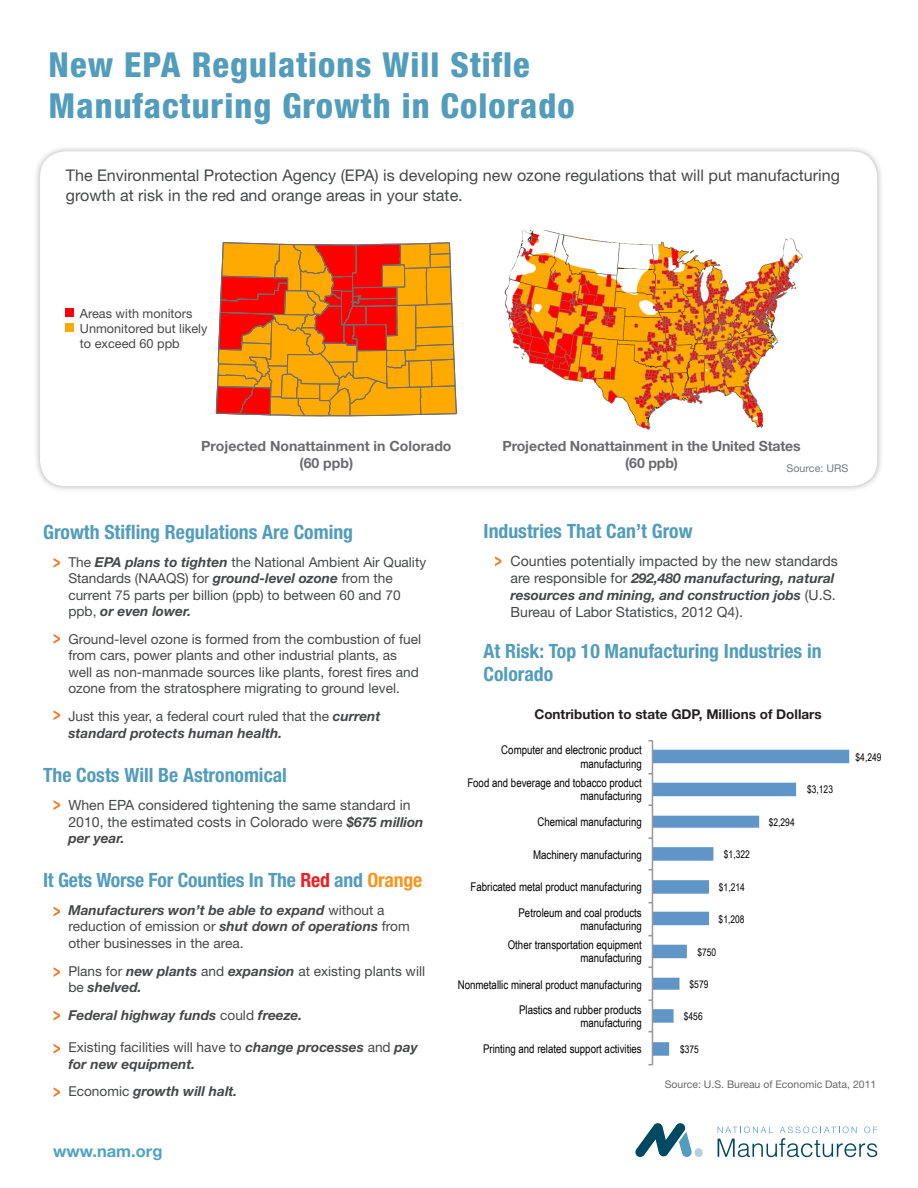
<style>
.page{position:relative;width:918px;height:1188px;background:#fff}
.page>*{position:absolute;margin:0;border:0;box-sizing:border-box;transform-origin:0 0}
.t1{font:800 condensed 34.5px/40.8px "Helvetica Neue";letter-spacing:.03em;color:#529cbc}
.t2{font:700 condensed 19.65px/23.7px "Helvetica Neue";color:#529cbc}
.t3{font:700 16.5px "Helvetica Neue";color:#4fa3c2}
.t4{font:16.05px/19.4px "Helvetica Neue";color:#464748}
.List_Paragraph{font:14.1px/17px "Helvetica Neue";color:#464748}
.t5{font:700 14.1px/17px "Helvetica Neue";letter-spacing:-.01em;color:#6b6b6e;text-align:center}
.List_Paragraph-2{font:13.65px/16.4px "Helvetica Neue";color:#464748}
.List_Paragraph-3{font:italic 700 13.65px/17px "Helvetica Neue";color:#464748}
.List_Paragraph-4{font:700 13.5px "Helvetica Neue";color:#231f20}
.t6{font:12.75px/15.1px "Helvetica Neue";color:#464748}
.t7{font:12px/13.5px "Arial Narrow";color:#000;text-align:right}
.t8{font:700 12px "Arial Narrow";color:#000}
.t9{font:10.65px "Helvetica Neue";color:#787a7d}
.t10{font:10.5px "Arial Narrow";color:#000}
.List_Paragraph-5{font:10.5px "Helvetica Neue";color:#67676a}
.t11{font:4.05px "Arial";letter-spacing:.005em;color:#000}
.t12{font:3.75px "Arial";letter-spacing:.005em;color:#000}
.s1{font-weight:700;font-style:italic}
.s2{font-weight:700;font-style:italic;font-size:13.65px}
.s3{color:#ee1f23}
.s4{color:#f7951d}
.s5{font-weight:400;font-style:normal}
.s6{font-weight:400;font-style:normal;font-size:14.1px}
</style>
<div class="page">
<svg style="left:54px;top:558px;width:6px;height:10px"></svg>
<div style="left:34px;top:145px;width:850px;height:348px;background:#231f20;opacity:.35"></div>
<div style="left:40px;top:151px;width:837px;height:335px;background:#fff;border-radius:25px"></div>
<img style="left:504px;top:230px;width:299px;height:200px">
<div style="left:66px;top:309px;width:8px;height:8px;background:#fe0000"></div>
<div style="left:66px;top:324px;width:8px;height:8px;background:#ffaa01"></div>
<svg style="left:54px;top:634px;width:6px;height:10px"></svg>
<svg style="left:54px;top:710px;width:6px;height:10px"></svg>
<svg style="left:54px;top:800px;width:6px;height:10px"></svg>
<svg style="left:54px;top:907px;width:6px;height:9px"></svg>
<svg style="left:54px;top:967px;width:6px;height:10px"></svg>
<svg style="left:54px;top:1011px;width:6px;height:10px"></svg>
<svg style="left:54px;top:1044px;width:6px;height:10px"></svg>
<svg style="left:495px;top:556px;width:6px;height:10px"></svg>
<svg style="left:718px;top:1127px;width:159px;height:30px"></svg>
<svg style="left:635px;top:1123px;width:68px;height:34px"></svg>
<svg style="left:54px;top:1087px;width:6px;height:10px"></svg>
<svg style="left:216px;top:242px;width:241px;height:174px;background:#ed7916"></svg>
<svg style="left:653px;top:750px;width:196px;height:306px"></svg>
<hr style="left:652px;top:741px;width:1px;height:324px;background:#979797">
<p class="t1" style="left:49px;top:44px;width:528px">New EPA Regulations Will Stifle<br>Manufacturing Growth in Colorado</p>
<p class="t4" style="left:66px;top:166px;width:776px">The Environmental Protection Agency (EPA) is developing new ozone regulations that will put manufacturing growth at risk in the red and orange areas in your state.</p>
<p class="t6" style="left:80px;top:306px;width:114px">Areas with monitors</p>
<p class="t6" style="left:80px;top:321px;width:129px">Unmonitored but likely to exceed 60 ppb</p>
<p class="t5" style="left:201px;top:437px;width:252px">Projected Nonattainment in Colorado (60 ppb)</p>
<p class="t11" style="left:269px;top:442px;width:142px">Some counties could be excluded and other included at the time of designation.</p>
<p class="t12" style="left:221px;top:450px;width:65px">Based on a 3-year period, 2010-2012.</p>
<p class="t5" style="left:503px;top:437px;width:300px">Projected Nonattainment in the United States (60 ppb)</p>
<p class="t9" style="left:787px;top:462px;width:63px">Source: URS</p>
<p class="t2" style="left:43px;top:520px;width:312px">Growth Stifling Regulations Are Coming</p>
<p class="List_Paragraph-2" style="left:68px;top:554px;width:359px">The <span class="s1">EPA plans to tighten</span> the National Ambient Air Quality Standards (NAAQS) for <span class="s1">ground-level ozone</span> from the current 75 parts per billion (ppb) to between 60 and 70 ppb, <span class="s1">or even lower.</span></p>
<p class="List_Paragraph-2" style="left:68px;top:631px;width:354px">Ground-level ozone is formed from the combustion of fuel from cars, power plants and other industrial plants, as well as non-manmade sources like plants, forest fires and ozone from the stratosphere migrating to ground level.</p>
<p class="List_Paragraph-2" style="left:68px;top:707px;width:314px;line-height:17px">Just this year, a federal court ruled that the <span class="s1">current standard protects human health.</span></p>
<p class="t2" style="left:43px;top:762px;width:245px">The Costs Will Be Astronomical</p>
<p class="List_Paragraph" style="left:68px;top:796px;width:357px">When EPA considered tightening the same standard in<br>2010, the estimated costs in Colorado were <span class="s2">$675 million</span></p>
<p class="List_Paragraph-3" style="left:68px;top:830px;width:58px">per year.</p>
<p class="t2" style="left:43px;top:868px;width:381px">It Gets Worse For Counties In The <span class="s3">Red</span> and <span class="s4">Orange</span></p>
<p class="List_Paragraph-2" style="left:68px;top:902px;width:343px"><span class="s1">Manufacturers won’t be able to expand</span> without a reduction of emission or <span class="s1">shut down of operations</span> from other businesses in the area.</p>
<p class="List_Paragraph-2" style="left:68px;top:962px;width:358px">Plans for <span class="s1">new plants</span> and <span class="s1">expansion</span> at existing plants will be <span class="s1">shelved.</span></p>
<p class="List_Paragraph-3" style="left:68px;top:1006px;width:235px">Federal highway funds <span class="s5">could</span> freeze.</p>
<p class="List_Paragraph-3" style="left:68px;top:1039px;width:351px;line-height:16.4px"><span class="s5">Existing facilities will have to</span> change processes <span class="s5">and</span> pay for new equipment.</p>
<p class="List_Paragraph-3" style="left:68px;top:1083px;width:171px"><span class="s5">Economic</span> growth will halt.</p>
<p class="t3" style="left:53px;top:1141px;width:111px">www.nam.org</p>
<p class="t2" style="left:484px;top:519px;width:211px">Industries That Can’t Grow</p>
<p class="List_Paragraph" style="left:511px;top:553px;width:329px">Counties potentially impacted by the new standards</p>
<p class="List_Paragraph-3" style="left:511px;top:570px;width:327px"><span class="s6">are responsible for</span> 292,480 manufacturing, natural resources and mining, and construction jobs <span class="s6">(U.S.</span></p>
<p class="List_Paragraph" style="left:511px;top:603px;width:234px">Bureau of Labor Statistics, 2012 Q4).</p>
<p class="t2" style="left:484px;top:639px;width:340px">At Risk: Top 10 Manufacturing Industries in<br>Colorado</p>
<p class="List_Paragraph-4" style="left:534px;top:706px;width:289px">Contribution to state GDP, Millions of Dollars</p>
<p class="t8" style="left:543px;top:706px;width:214px">(Contribution to state GDP, Millions of Dollars)</p>
<p class="t7" style="left:501px;top:743px;width:142px">Computer and electronic product manufacturing</p>
<p class="t7" style="left:467px;top:775px;width:176px">Food and beverage and tobacco product manufacturing</p>
<p class="t7" style="left:537px;top:815px;width:106px">Chemical manufacturing</p>
<p class="t7" style="left:533px;top:847px;width:110px">Machinery manufacturing</p>
<p class="t7" style="left:471px;top:880px;width:173px">Fabricated metal product manufacturing</p>
<p class="t7" style="left:519px;top:905px;width:125px">Petroleum and coal products manufacturing</p>
<p class="t7" style="left:508px;top:938px;width:136px">Other transportation equipment manufacturing</p>
<p class="t7" style="left:458px;top:977px;width:186px">Nonmetallic mineral product manufacturing</p>
<p class="t7" style="left:519px;top:1002px;width:124px">Plastics and rubber products manufacturing</p>
<p class="t7" style="left:483px;top:1042px;width:160px">Printing and related support activities</p>
<p class="t10" style="left:724px;top:847px;width:27px">$1,322</p>
<p class="t10" style="left:719px;top:879px;width:27px">$1,214</p>
<p class="t10" style="left:719px;top:912px;width:27px">$1,208</p>
<p class="t10" style="left:697px;top:944px;width:20px">$750</p>
<p class="t10" style="left:690px;top:977px;width:20px">$579</p>
<p class="t10" style="left:684px;top:1009px;width:20px">$456</p>
<p class="t10" style="left:680px;top:1041px;width:20px">$375</p>
<p class="t10" style="left:769px;top:814px;width:27px">$2,294</p>
<p class="t10" style="left:807px;top:782px;width:27px">$3,123</p>
<p class="t10" style="left:856px;top:750px;width:27px">$4,249</p>
<p class="List_Paragraph-5" style="left:665px;top:1078px;width:213px">Source: U.S. Bureau of Economic Data, 2011</p>
</div>
